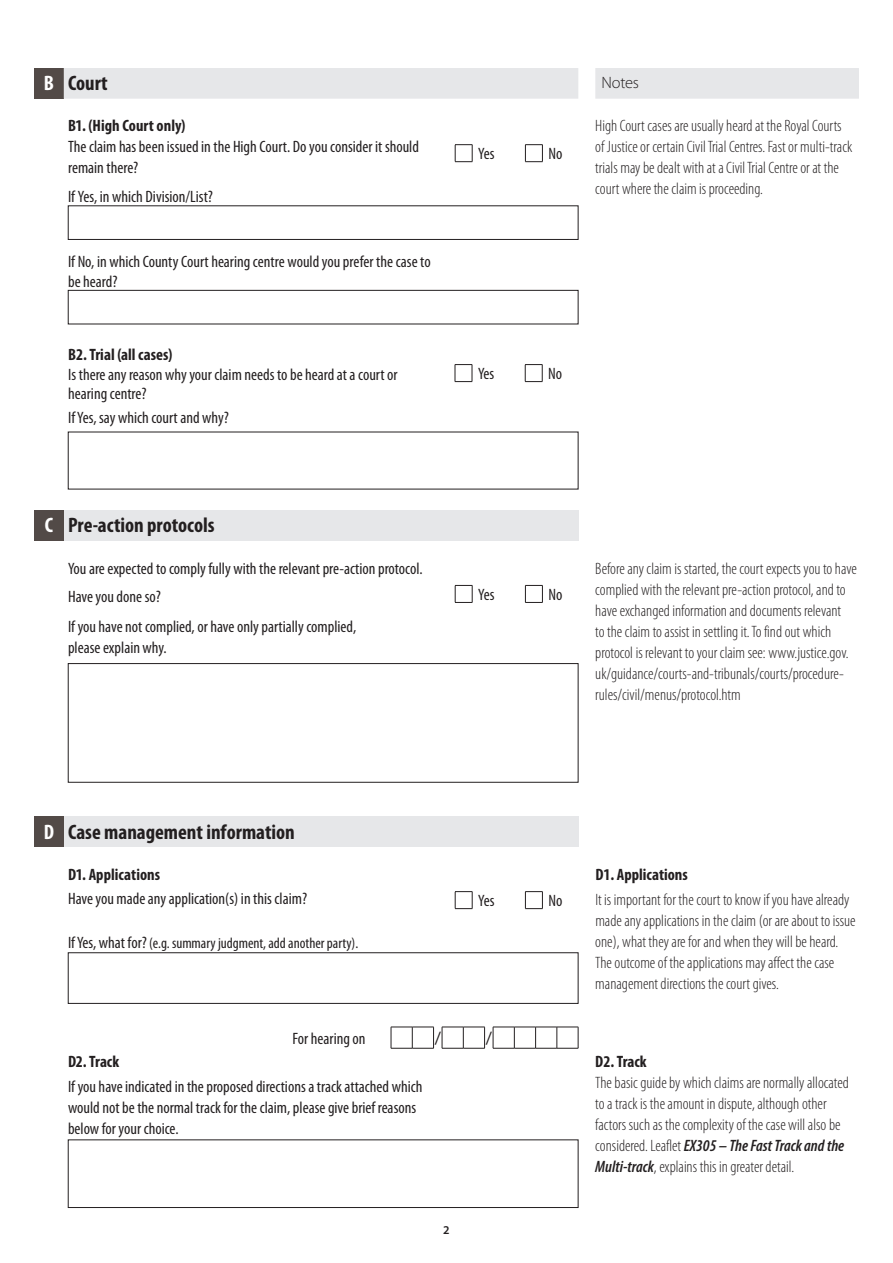
<style>
.page{position:relative;width:893px;height:1263px;background:#fff}
.page>*{position:absolute;margin:0;border:0;box-sizing:border-box;transform-origin:0 0}
.t1{font:700 condensed 21px "Myriad Pro";color:#231f20}
.t2{font:18px "Myriad Pro";color:#231f20}
.t3{font:300 condensed 16.5px/21px "Myriad Pro";color:#231f20}
.t4{font:condensed 16.5px/21px "Myriad Pro";color:#231f20}
.t5{font:700 condensed 16.5px "Myriad Pro";color:#231f20}
.t6{font:300 16.5px "Myriad Pro";letter-spacing:-.01em;color:#231f20}
.t7{font:condensed 15px "Myriad Pro";color:#231f20}
.t8{font:600 12px "Myriad Pro";color:#231f20}
.s1{color:#fff}
.s2{font-size:16.5px}
.s3{font-weight:600;font-style:italic}
</style>
<div class="page">
<div style="left:68px;top:663px;width:510px;height:119px;border:1px solid #231f20"></div>
<div style="left:68px;top:206px;width:510px;height:34px;border:1px solid #231f20"></div>
<div style="left:68px;top:290px;width:510px;height:34px;border:1px solid #231f20"></div>
<div style="left:68px;top:952px;width:510px;height:51px;border:1px solid #231f20"></div>
<svg style="left:391px;top:1027px;width:188px;height:22px"></svg>
<div style="left:68px;top:1140px;width:510px;height:68px;border:1px solid #231f20"></div>
<div style="left:34px;top:68px;width:30px;height:31px;background:#524a47"></div>
<div style="left:64px;top:68px;width:795px;height:31px;background:#e6e7e9"></div>
<svg style="left:455px;top:144px;width:18px;height:18px"></svg>
<svg style="left:525px;top:144px;width:18px;height:18px"></svg>
<svg style="left:455px;top:364px;width:18px;height:18px"></svg>
<svg style="left:525px;top:364px;width:18px;height:18px"></svg>
<div style="left:34px;top:510px;width:30px;height:31px;background:#524a47"></div>
<div style="left:64px;top:510px;width:514px;height:31px;background:#e6e7e9"></div>
<svg style="left:455px;top:585px;width:18px;height:18px"></svg>
<svg style="left:525px;top:585px;width:18px;height:18px"></svg>
<div style="left:34px;top:816px;width:30px;height:31px;background:#524a47"></div>
<div style="left:64px;top:816px;width:514px;height:31px;background:#e6e7e9"></div>
<svg style="left:455px;top:891px;width:18px;height:18px"></svg>
<svg style="left:525px;top:891px;width:18px;height:18px"></svg>
<p class="t1" style="left:44px;top:72px;width:66px"><span class="s1">B</span> Court</p>
<p class="t5" style="left:68px;top:117px;width:119px">B1. (High Court only)</p>
<p class="t4" style="left:68px;top:137px;width:352px">The claim has been issued in the High Court. Do you consider it should remain there?</p>
<p class="t4" style="left:68px;top:186px;width:146px">If Yes, in which Division/List?</p>
<p class="t4" style="left:68px;top:252px;width:364px;line-height:19.8px">If No, in which County Court hearing centre would you prefer the case to be heard?</p>
<p class="t4" style="left:478px;top:144px;width:18px">Yes</p>
<p class="t4" style="left:548px;top:144px;width:15px">No</p>
<p class="t5" style="left:68px;top:345px;width:106px">B2. Trial (all cases)</p>
<p class="t4" style="left:68px;top:364px;width:331px;line-height:19.8px">Is there any reason why your claim needs to be heard at a court or hearing centre?</p>
<p class="t4" style="left:478px;top:364px;width:18px">Yes</p>
<p class="t4" style="left:548px;top:364px;width:15px">No</p>
<p class="t4" style="left:68px;top:408px;width:162px">If Yes, say which court and why?</p>
<p class="t6" style="left:601px;top:74px;width:39px">Notes</p>
<p class="t3" style="left:595px;top:115px;width:259px">High Court cases are usually heard at the Royal Courts of Justice or certain Civil Trial Centres. Fast or multi-track trials may be dealt with at a Civil Trial Centre or at the court where the claim is proceeding.</p>
<p class="t1" style="left:45px;top:514px;width:171px"><span class="s1">C</span> Pre-action protocols</p>
<p class="t4" style="left:68px;top:554px;width:356px;line-height:28.3px">You are expected to comply fully with the relevant pre-action protocol.<br>Have you done so?</p>
<p class="t4" style="left:68px;top:616px;width:290px">If you have not complied, or have only partially complied, please explain why.</p>
<p class="t4" style="left:478px;top:584px;width:18px">Yes</p>
<p class="t4" style="left:548px;top:584px;width:15px">No</p>
<p class="t3" style="left:595px;top:558px;width:263px">Before any claim is started, the court expects you to have complied with the relevant pre-action protocol, and to have exchanged information and documents relevant<br>to the claim to assist in settling it. To find out which protocol is relevant to your claim see: www.justice.gov. uk/guidance/courts-and-tribunals/courts/procedure&shy;rules/civil/menus/protocol.htm</p>
<p class="t1" style="left:44px;top:820px;width:253px"><span class="s1">D</span> Case management information</p>
<p class="t5" style="left:68px;top:865px;width:94px">D1. Applications</p>
<p class="t4" style="left:68px;top:888px;width:241px">Have you made any application(s) in this claim?</p>
<p class="t7" style="left:68px;top:935px;width:292px"><span class="s2">If Yes, what for?</span> (e.g. summary judgment, add another party).</p>
<p class="t4" style="left:478px;top:891px;width:18px">Yes</p>
<p class="t4" style="left:548px;top:891px;width:15px">No</p>
<p class="t4" style="left:293px;top:1028px;width:75px">For hearing on</p>
<p class="t5" style="left:68px;top:1052px;width:53px">D2. Track</p>
<p class="t4" style="left:68px;top:1077px;width:356px">If you have indicated in the proposed directions a track attached which would not be the normal track for the claim, please give brief reasons below for your choice.</p>
<p class="t2" style="left:435px;top:1027px;width:8px">/</p>
<p class="t2" style="left:486px;top:1027px;width:8px">/</p>
<p class="t8" style="left:443px;top:1222px;width:8px">2</p>
<p class="t5" style="left:595px;top:865px;width:94px">D1. Applications</p>
<p class="t3" style="left:595px;top:889px;width:262px">It is important for the court to know if you have already made any applications in the claim (or are about to issue one), what they are for and when they will be heard.<br>The outcome of the applications may affect the case management directions the court gives.</p>
<p class="t5" style="left:595px;top:1052px;width:53px">D2. Track</p>
<p class="t3" style="left:595px;top:1072px;width:255px">The basic guide by which claims are normally allocated to a track is the amount in dispute, although other factors such as the complexity of the case will also be considered. Leaflet <span class="s3">EX305 – The Fast Track and the Multi-track</span>, explains this in greater detail.</p>
</div>
